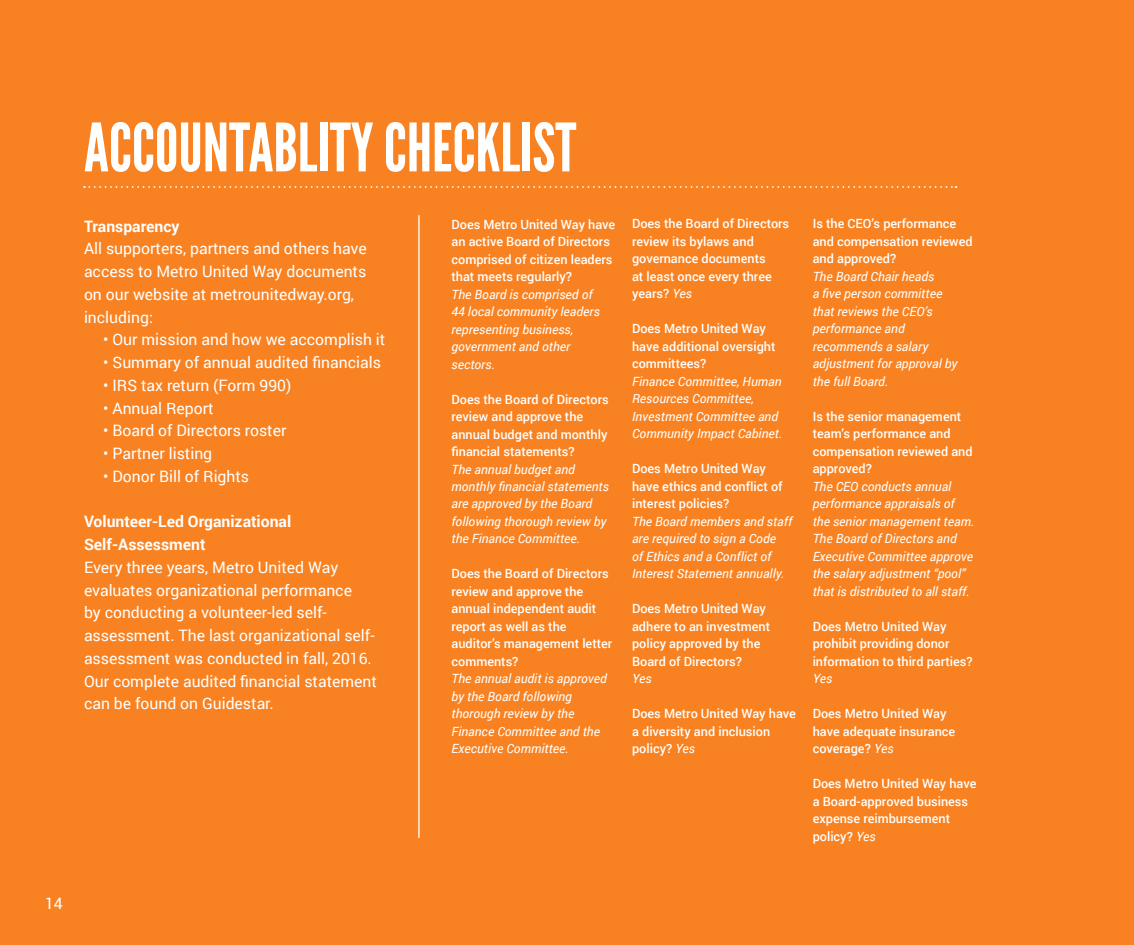
<style>
.page{position:relative;width:1134px;height:945px;background:#fff}
.page>*{position:absolute;margin:0;border:0;box-sizing:border-box;transform-origin:0 0}
.t1{font:66.5px "League Gothic";color:#fff}
.t2{font:15.75px/22.8px "Roboto";color:#fff}
.t3{font:700 15.75px/22.8px "Roboto";color:#fff}
.t4{font:500 12.6px/17.5px "Roboto";color:#fff}
.t5{font:italic 12.6px/17.5px "Roboto";color:#fff}
.s1{font-weight:400;font-style:italic}
</style>
<div class="page">
<div style="left:0;top:0;width:1133px;height:945px;background:#f88222"></div>
<svg style="left:84px;top:186px;width:873px;height:2px"></svg>
<hr style="left:418px;top:215px;width:2px;height:623px;background:#fff">
<h1 class="t1" style="left:84px;top:108px;width:494px">ACCOUNTABLITY CHECKLIST</h1>
<p class="t3" style="left:84px;top:214px;width:97px">Transparency</p>
<p class="t2" style="left:84px;top:237px;width:284px">All supporters, partners and others have access to Metro United Way documents on our website at metrounitedway.org, including:</p>
<p class="t2" style="left:103px;top:328px;width:284px">• Our mission and how we accomplish it</p>
<p class="t2" style="left:103px;top:351px;width:279px">• Summary of annual audited financials</p>
<p class="t2" style="left:103px;top:373px;width:190px">• IRS tax return (Form 990)</p>
<p class="t2" style="left:103px;top:396px;width:112px">• Annual Report</p>
<p class="t2" style="left:103px;top:419px;width:185px">• Board of Directors roster</p>
<p class="t2" style="left:103px;top:442px;width:110px">• Partner listing</p>
<p class="t2" style="left:103px;top:464px;width:147px">• Donor Bill of Rights</p>
<p class="t3" style="left:84px;top:510px;width:209px">Volunteer-Led Organizational<br>Self-Assessment</p>
<p class="t2" style="left:84px;top:555px;width:295px">Every three years, Metro United Way evaluates organizational performance<br>by conducting a volunteer-led self&shy;assessment. The last organizational self&shy;assessment was conducted in fall, 2016.<br>Our complete audited financial statement can be found on Guidestar.</p>
<p class="t4" style="left:452px;top:215px;width:165px">Does Metro United Way have an active Board of Directors comprised of citizen leaders that meets regularly?</p>
<p class="t5" style="left:452px;top:285px;width:150px">The Board is comprised of<br>44 local community leaders representing business, government and other sectors.</p>
<p class="t4" style="left:452px;top:390px;width:159px">Does the Board of Directors review and approve the annual budget and monthly financial statements?</p>
<p class="t5" style="left:452px;top:460px;width:159px">The annual budget and monthly financial statements are approved by the Board following thorough review by the Finance Committee.</p>
<p class="t4" style="left:452px;top:565px;width:162px">Does the Board of Directors review and approve the annual independent audit report as well as the auditor’s management letter comments?</p>
<p class="t5" style="left:452px;top:670px;width:157px">The annual audit is approved by the Board following thorough review by the<br>Finance Committee and the<br>Executive Committee.</p>
<p class="t4" style="left:632px;top:215px;width:159px">Does the Board of Directors review its bylaws and governance documents<br>at least once every three years? <span class="s1">Yes</span></p>
<p class="t4" style="left:632px;top:320px;width:145px">Does Metro United Way have additional oversight committees?</p>
<p class="t5" style="left:632px;top:372px;width:152px">Finance Committee, Human<br>Resources Committee,<br>Investment Committee and<br>Community Impact Cabinet.</p>
<p class="t4" style="left:632px;top:460px;width:152px">Does Metro United Way have ethics and conflict of interest policies?</p>
<p class="t5" style="left:632px;top:512px;width:162px">The Board members and staff are required to sign a Code<br>of Ethics and a Conflict of<br>Interest Statement annually.</p>
<p class="t4" style="left:632px;top:600px;width:140px">Does Metro United Way adhere to an investment policy approved by the<br>Board of Directors?</p>
<p class="t5" style="left:632px;top:670px;width:21px">Yes</p>
<p class="t4" style="left:632px;top:705px;width:165px">Does Metro United Way have a diversity and inclusion policy? <span class="s1">Yes</span></p>
<p class="t4" style="left:813px;top:215px;width:161px">Is the CEO’s performance and compensation reviewed and approved?</p>
<p class="t5" style="left:813px;top:267px;width:146px">The Board Chair heads<br>a five person committee that reviews the CEO’s performance and recommends a salary adjustment for approval by the full Board.</p>
<p class="t4" style="left:813px;top:407px;width:161px">Is the senior management team’s performance and compensation reviewed and approved?</p>
<p class="t5" style="left:813px;top:477px;width:163px">The CEO conducts annual performance appraisals of the senior management team.<br>The Board of Directors and<br>Executive Committee approve the salary adjustment “pool” that is distributed to all staff.</p>
<p class="t4" style="left:813px;top:617px;width:161px">Does Metro United Way prohibit providing donor information to third parties?</p>
<p class="t5" style="left:813px;top:670px;width:21px">Yes</p>
<p class="t4" style="left:813px;top:705px;width:144px">Does Metro United Way have adequate insurance coverage? <span class="s1">Yes</span></p>
<p class="t4" style="left:813px;top:775px;width:165px">Does Metro United Way have a Board-approved business expense reimbursement policy? <span class="s1">Yes</span></p>
<p class="t2" style="left:45px;top:892px;width:19px">14</p>
</div>
